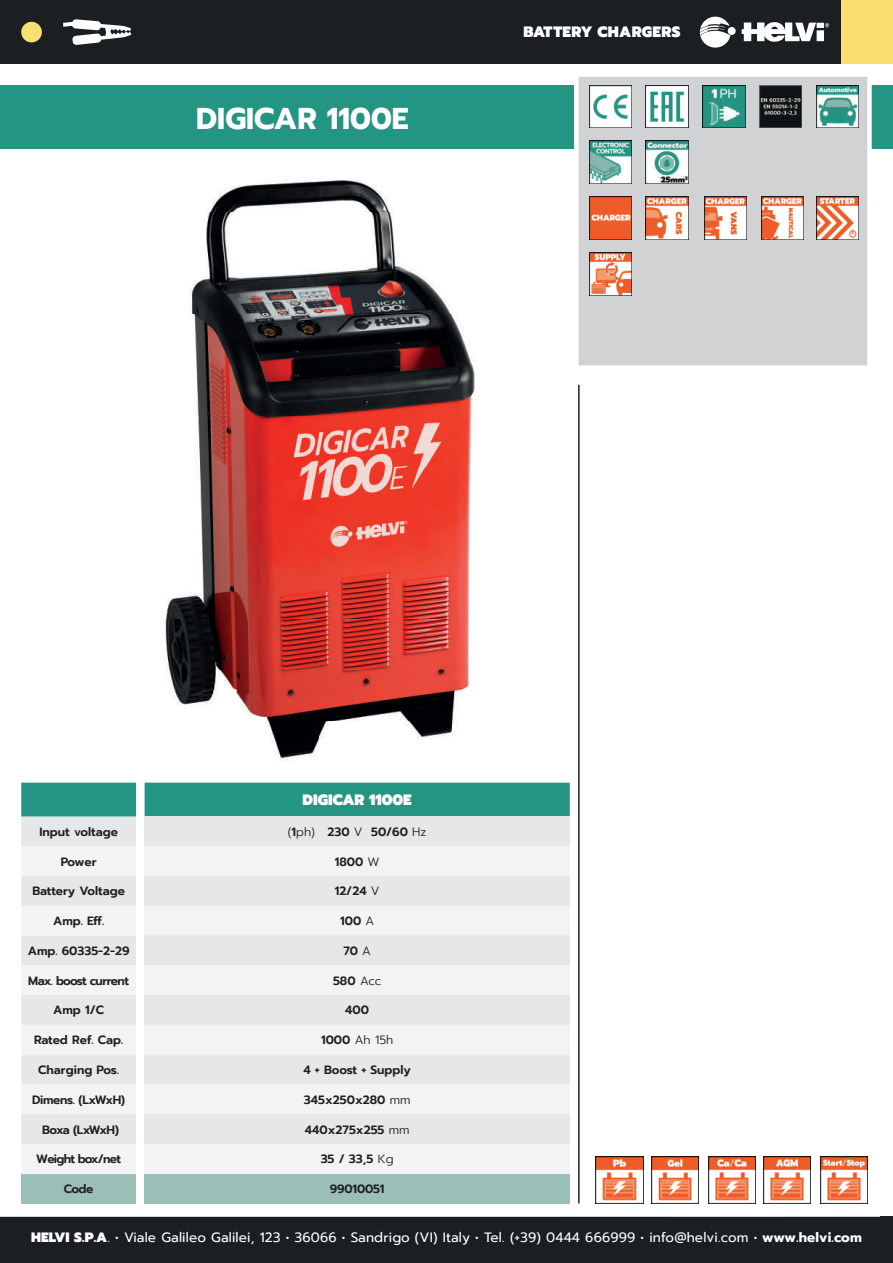
<style>
.page{position:relative;width:893px;height:1263px;background:#fff}
.page>*{position:absolute;margin:0;border:0;box-sizing:border-box;transform-origin:0 0}
.t1{font:700 30px "Prompt";color:#fff}
.t2{font:900 15px "Prompt";letter-spacing:.02em;color:#fff}
.t3{font:900 15px "Prompt";color:#fff}
.t4{font:13.5px "Prompt";letter-spacing:.01em;color:#fff}
.t5{font:600 12px "Prompt";color:#231f20}
.t6{font:600 12px "Prompt";letter-spacing:-.055em;color:#231f20}
.t7{font:600 12px "Prompt";letter-spacing:-.03em;color:#231f20}
.t8{font:600 12px "Prompt";letter-spacing:-.06em;color:#231f20}
.t9{font:600 12px "Prompt";letter-spacing:-.085em;color:#231f20}
.t10{font:300 12px "Prompt";color:#231f20}
.s1{font-weight:300}
.s2{font-weight:600}
.s3{font-weight:900}
.s4{font-weight:700}
</style>
<div class="page">
<div style="left:0;top:1217px;width:893px;height:46px;background:#1b1f22"></div>
<div style="left:0;top:0;width:842px;height:64px;background:#1b1f22"></div>
<div style="left:21px;top:22px;width:21px;height:20px;background:#fae071;border-radius:50%"></div>
<svg style="left:700px;top:16px;width:36px;height:32px"></svg>
<svg style="left:742px;top:22px;width:87px;height:20px"></svg>
<svg style="left:63px;top:19px;width:68px;height:26px"></svg>
<hr style="left:578px;top:385px;width:2px;height:818px;background:#231f20">
<div style="left:0;top:85px;width:893px;height:64px;background:#259583"></div>
<div style="left:574px;top:72px;width:298px;height:298px;background:#d1d2d4;border:4px solid #fff"></div>
<div style="left:842px;top:0;width:51px;height:64px;background:#fae071"></div>
<img style="left:165px;top:180px;width:310px;height:582px">
<svg style="left:262px;top:313px;width:8px;height:3px"></svg>
<svg style="left:279px;top:302px;width:25px;height:13px"></svg>
<svg style="left:314px;top:309px;width:8px;height:3px"></svg>
<img style="left:596px;top:1156px;width:47px;height:47px">
<img style="left:651px;top:1156px;width:48px;height:47px">
<img style="left:708px;top:1156px;width:48px;height:47px">
<img style="left:763px;top:1156px;width:48px;height:47px">
<img style="left:820px;top:1156px;width:47px;height:47px">
<img style="left:589px;top:85px;width:43px;height:43px">
<img style="left:703px;top:85px;width:42px;height:43px">
<img style="left:759px;top:85px;width:43px;height:43px">
<img style="left:816px;top:85px;width:43px;height:43px">
<img style="left:589px;top:141px;width:43px;height:42px">
<img style="left:646px;top:141px;width:42px;height:42px">
<img style="left:646px;top:197px;width:42px;height:42px">
<img style="left:704px;top:197px;width:43px;height:42px">
<img style="left:761px;top:197px;width:43px;height:42px">
<img style="left:589px;top:197px;width:43px;height:42px">
<img style="left:816px;top:197px;width:43px;height:42px">
<img style="left:646px;top:85px;width:42px;height:43px">
<img style="left:589px;top:252px;width:43px;height:43px">
<svg style="left:21px;top:783px;width:549px;height:391px"></svg>
<div style="left:145px;top:846px;width:425px;height:30px;background:#f2f3f4"></div>
<div style="left:145px;top:876px;width:425px;height:30px;background:#e6e7e9"></div>
<div style="left:145px;top:906px;width:425px;height:29px;background:#f2f3f4"></div>
<div style="left:145px;top:935px;width:425px;height:30px;background:#e6e7e9"></div>
<div style="left:145px;top:965px;width:425px;height:30px;background:#f2f3f4"></div>
<div style="left:145px;top:995px;width:425px;height:30px;background:#e6e7e9"></div>
<div style="left:145px;top:1025px;width:425px;height:29px;background:#f2f3f4"></div>
<div style="left:145px;top:1054px;width:425px;height:30px;background:#e6e7e9"></div>
<div style="left:145px;top:1084px;width:425px;height:30px;background:#f2f3f4"></div>
<div style="left:145px;top:1114px;width:425px;height:30px;background:#e6e7e9"></div>
<div style="left:145px;top:1144px;width:425px;height:30px;background:#f2f3f4"></div>
<div style="left:21px;top:1174px;width:115px;height:29px;background:#99bfb6"></div>
<div style="left:145px;top:1174px;width:425px;height:29px;background:#99bfb6"></div>
<h1 class="t1" style="left:196px;top:96px;width:214px">DIGICAR 1100E</h1>
<p class="t2" style="left:523px;top:20px;width:158px">BATTERY CHARGERS</p>
<p class="t3" style="left:303px;top:789px;width:111px">DIGICAR 1100E</p>
<p class="t5" style="left:39px;top:823px;width:80px">Input voltage</p>
<p class="t5" style="left:288px;top:823px;width:140px"><span class="s1">(</span>1<span class="s1">ph)</span> 230 <span class="s1">V</span> 50/60 <span class="s1">Hz</span></p>
<p class="t5" style="left:61px;top:852px;width:38px">Power</p>
<p class="t5" style="left:335px;top:852px;width:46px">1800 <span class="s1">W</span></p>
<p class="t5" style="left:32px;top:882px;width:94px">Battery Voltage</p>
<p class="t5" style="left:335px;top:882px;width:46px">12/24 <span class="s1">V</span></p>
<p class="t5" style="left:53px;top:912px;width:53px">Amp. Eff.</p>
<p class="t5" style="left:340px;top:912px;width:36px">100 <span class="s1">A</span></p>
<p class="t5" style="left:28px;top:942px;width:103px">Amp. 60335-2-29</p>
<p class="t5" style="left:343px;top:942px;width:29px">70 <span class="s1">A</span></p>
<p class="t6" style="left:28px;top:972px;width:102px">Max. boost current</p>
<p class="t5" style="left:333px;top:972px;width:50px">580 <span class="s1">Acc</span></p>
<p class="t5" style="left:53px;top:1001px;width:52px">Amp 1/C</p>
<p class="t5" style="left:345px;top:1001px;width:25px">400</p>
<p class="t5" style="left:34px;top:1031px;width:90px">Rated Ref. Cap.</p>
<p class="t10" style="left:321px;top:1032px;width:74px"><span class="s2">1000</span> Ah 15h</p>
<p class="t5" style="left:38px;top:1061px;width:82px">Charging Pos.</p>
<p class="t5" style="left:303px;top:1061px;width:109px">4 + Boost + Supply</p>
<p class="t7" style="left:32px;top:1091px;width:94px">Dimens. (LxWxH)</p>
<p class="t5" style="left:304px;top:1091px;width:108px">345x250x280 <span class="s1">mm</span></p>
<p class="t9" style="left:42px;top:1120px;width:78px">Boxa (LxWxH)</p>
<p class="t5" style="left:305px;top:1120px;width:106px">440x275x255 <span class="s1">mm</span></p>
<p class="t8" style="left:36px;top:1150px;width:86px">Weight box/net</p>
<p class="t5" style="left:321px;top:1150px;width:74px">35 / 33,5 <span class="s1">Kg</span></p>
<p class="t5" style="left:64px;top:1180px;width:31px">Code</p>
<p class="t5" style="left:330px;top:1180px;width:56px">99010051</p>
<p class="t4" style="left:31px;top:1227px;width:832px"><span class="s3">HELVI S.P.A</span>. • Viale Galileo Galilei, 123 • 36066 • Sandrigo (VI) Italy • Tel. (+39) 0444 666999 • info@helvi.com • <span class="s4">www.helvi.com</span></p>
</div>
